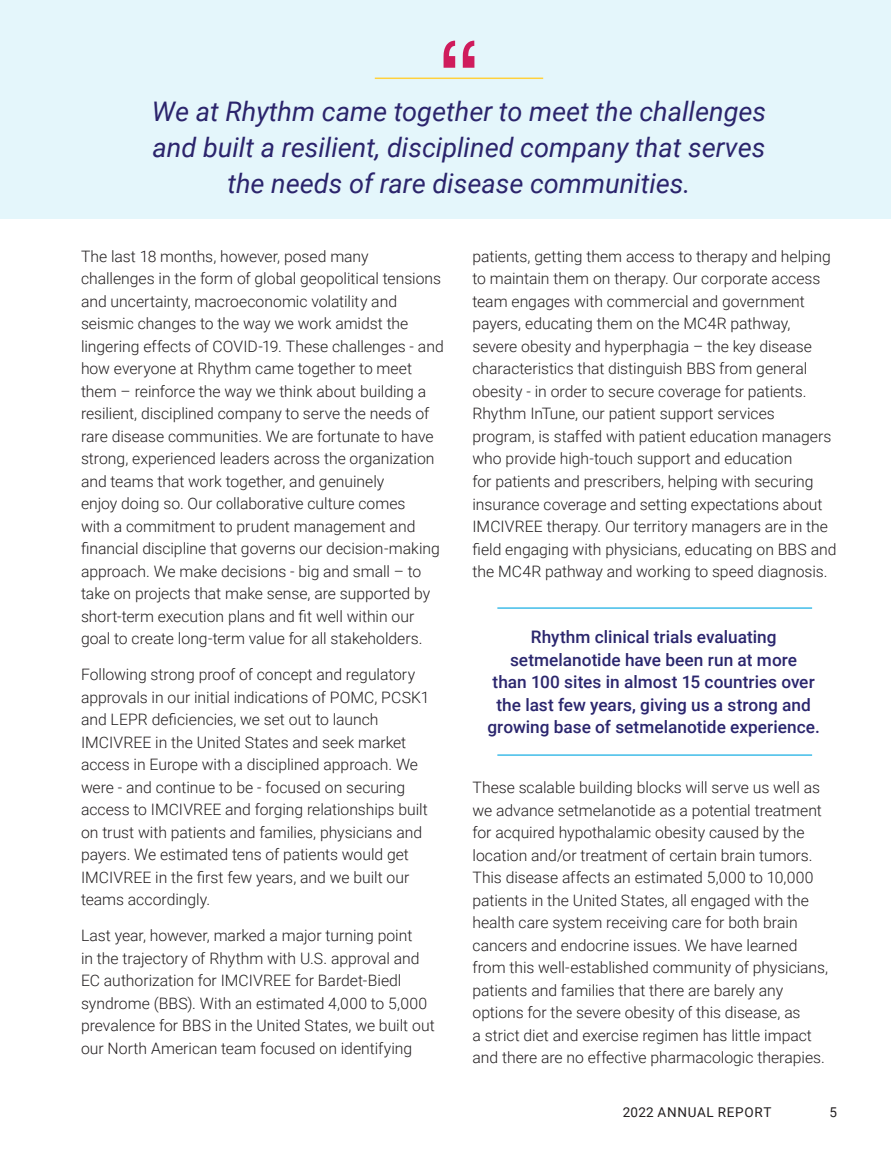
<style>
.page{position:relative;width:891px;height:1161px;background:#fff}
.page>*{position:absolute;margin:0;border:0;box-sizing:border-box;transform-origin:0 0}
.t1{font:105px "Helvetica Neue";color:#cf1c5c}
.t2{font:italic 27px/36px "Roboto";color:#2b246c;text-align:center}
.t3{font:500 17.25px/22.5px "Roboto";color:#2b266e;text-align:center}
.t4{font:300 15.75px/22.5px "Roboto";color:#231f20}
.t5{font:13.5px "Roboto";letter-spacing:.05em;color:#231f20}
</style>
<div class="page">
<div style="left:0;top:0;width:891px;height:219px;background:#e4f6fb"></div>
<hr style="left:375px;top:78px;width:168px;height:1px;background:#ffd13d">
<hr style="left:497px;top:608px;width:315px;height:1px;background:#00a7e1">
<hr style="left:497px;top:755px;width:315px;height:1px;background:#00a7e1">
<p class="t1" style="left:437px;top:3px;width:46px">“</p>
<p class="t2" style="left:152px;top:92px;width:616px">We at Rhythm came together to meet the challenges and built a resilient, disciplined company that serves the needs of rare disease communities.</p>
<p class="t4" style="left:81px;top:244px;width:364px">The last 18 months, however, posed many challenges in the form of global geopolitical tensions and uncertainty, macroeconomic volatility and seismic changes to the way we work amidst the lingering effects of COVID-19. These challenges - and how everyone at Rhythm came together to meet them – reinforce the way we think about building a resilient, disciplined company to serve the needs of rare disease communities. We are fortunate to have strong, experienced leaders across the organization and teams that work together, and genuinely<br>enjoy doing so. Our collaborative culture comes<br>with a commitment to prudent management and financial discipline that governs our decision-making approach. We make decisions - big and small – to take on projects that make sense, are supported by short-term execution plans and fit well within our goal to create long-term value for all stakeholders.</p>
<p class="t4" style="left:81px;top:663px;width:350px">Following strong proof of concept and regulatory approvals in our initial indications of POMC, PCSK1 and LEPR deficiencies, we set out to launch IMCIVREE in the United States and seek market access in Europe with a disciplined approach. We were - and continue to be - focused on securing access to IMCIVREE and forging relationships built on trust with patients and families, physicians and payers. We estimated tens of patients would get IMCIVREE in the first few years, and we built our teams accordingly.</p>
<p class="t4" style="left:81px;top:924px;width:355px">Last year, however, marked a major turning point<br>in the trajectory of Rhythm with U.S. approval and EC authorization for IMCIVREE for Bardet-Biedl syndrome (BBS). With an estimated 4,000 to 5,000 prevalence for BBS in the United States, we built out our North American team focused on identifying</p>
<p class="t4" style="left:472px;top:245px;width:365px">patients, getting them access to therapy and helping to maintain them on therapy. Our corporate access team engages with commercial and government payers, educating them on the MC4R pathway, severe obesity and hyperphagia – the key disease characteristics that distinguish BBS from general obesity - in order to secure coverage for patients.<br>Rhythm InTune, our patient support services program, is staffed with patient education managers who provide high-touch support and education<br>for patients and prescribers, helping with securing insurance coverage and setting expectations about IMCIVREE therapy. Our territory managers are in the field engaging with physicians, educating on BBS and the MC4R pathway and working to speed diagnosis.</p>
<p class="t3" style="left:487px;top:625px;width:334px">Rhythm clinical trials evaluating setmelanotide have been run at more<br>than 100 sites in almost 15 countries over the last few years, giving us a strong and growing base of setmelanotide experience.</p>
<p class="t4" style="left:472px;top:776px;width:357px">These scalable building blocks will serve us well as we advance setmelanotide as a potential treatment for acquired hypothalamic obesity caused by the location and/or treatment of certain brain tumors.<br>This disease affects an estimated 5,000 to 10,000 patients in the United States, all engaged with the health care system receiving care for both brain cancers and endocrine issues. We have learned from this well-established community of physicians, patients and families that there are barely any options for the severe obesity of this disease, as<br>a strict diet and exercise regimen has little impact and there are no effective pharmacologic therapies.</p>
<p class="t5" style="left:623px;top:1103px;width:150px">2022 ANNUAL REPORT</p>
<p class="t5" style="left:829px;top:1103px;width:9px">5</p>
</div>
